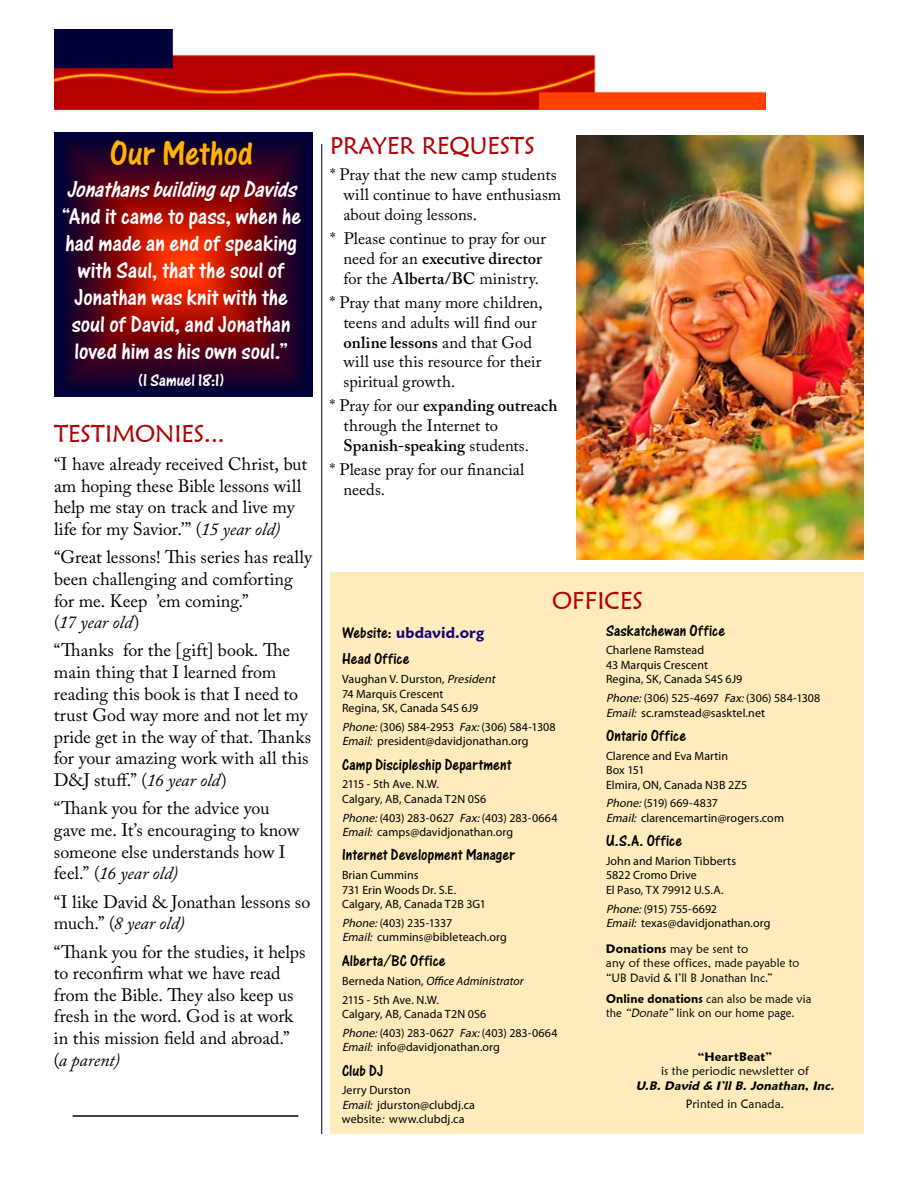
<style>
.page{position:relative;width:918px;height:1188px;background:#fff}
.page>*{position:absolute;margin:0;border:0;box-sizing:border-box;transform-origin:0 0}
.t1{font:36px "One Stroke Script Let Plain";letter-spacing:-.005em;color:#ffb300}
.t2{font:24px/27px "One Stroke Script Let Plain";color:#fff;text-align:center}
.t3{font:24px "Maiandra GD";color:#b10003}
.t4{font:italic 24px "One Stroke Script Let Plain";color:#fff}
.t5{font:18px/21.6px "Adobe Caslon Pro";color:#000}
.t6{font:18px "One Stroke Script Let Plain";color:#fff}
.t7{font:16.5px/19.8px "Adobe Caslon Pro";color:#000}
.t8{font:16.5px "One Stroke Script Let Plain";letter-spacing:.005em;color:#000}
.t9{font:600 15px "Maiandra GD";letter-spacing:.005em;color:#14007d}
.t10{font:12px/14.4px "Myriad Pro";letter-spacing:.005em;color:#000}
.t11{font:12px/14.4px "Maiandra GD";letter-spacing:.01em;color:#000}
.t12{font:12px/14.4px "Maiandra GD";letter-spacing:.01em;color:#000;scale:.95 1}
.t13{font:12px/18.9px "Myriad Pro";letter-spacing:-.015em;color:#000}
.t14{font:italic 600 12px "Maiandra GD";color:#000}
.t15{font:600 12px "Maiandra GD";letter-spacing:.015em;color:#000}
.s1{font-style:italic}
.s2{font-weight:600}
.s3{font-family:"One Stroke Script Let Plain";font-weight:400;font-size:16.5px;color:#000}
</style>
<div class="page">
<hr style="left:321px;top:144px;width:1px;height:990px;background:#000">
<img style="left:55px;top:30px;width:711px;height:80px">
<img style="left:54px;top:133px;width:258px;height:263px">
<div style="left:330px;top:572px;width:534px;height:562px;background:#ffebbc"></div>
<hr style="left:73px;top:1115px;width:225px;height:2px;background:#000">
<img style="left:576px;top:135px;width:288px;height:424px">
<h1 class="t1" style="left:110px;top:133px;width:145px">Our Method</h1>
<h2 class="t4" style="left:66px;top:175px;width:237px">JonathansbuildingupDavids</h2>
<h2 class="t2" style="left:61px;top:202px;width:242px">“And it came to pass, when he had made an end of speaking with Saul, that the soul of<br>Jonathan was knit with the soul of David, and Jonathan loved him as his own soul.”</h2>
<h3 class="t6" style="left:137px;top:369px;width:90px">(I Samuel 18:1)</h3>
<h2 class="t3" style="left:54px;top:419px;width:172px">TESTIMONIES...</h2>
<h3 class="t5" style="left:54px;top:453px;width:255px">“I have already received Christ, but am hoping these Bible lessons will help me stay on track and live my life for my Savior.’” (<span class="s1">15 year old)</span></h3>
<h3 class="t5" style="left:54px;top:546px;width:259px">“Great lessons! This series has really been challenging and comforting for me. Keep ’em coming.”<br>(<span class="s1">17 year old</span>)</h3>
<h3 class="t5" style="left:54px;top:639px;width:259px">“Thanks for the [gift] book. The main thing that I learned from reading this book is that I need to trust God way more and not let my pride get in the way of that. Thanks for your amazing work with all this<br>D&amp;J stuff.” (<span class="s1">16 year old</span>)</h3>
<h3 class="t5" style="left:54px;top:797px;width:247px">“Thank you for the advice you gave me. It’s encouraging to know someone else understands how I feel.” (<span class="s1">16 year old)</span></h3>
<h3 class="t5" style="left:54px;top:891px;width:258px">“I like David &amp; Jonathan lessons so much.” (<span class="s1">8 year old)</span></h3>
<h3 class="t5" style="left:54px;top:941px;width:253px">“Thank you for the studies, it helps to reconfirm what we have read from the Bible. They also keep us fresh in the word. God is at work in this mission field and abroad.” (<span class="s1">a parent)</span></h3>
<h2 class="t3" style="left:330px;top:131px;width:206px">PRAYER REQUESTS</h2>
<h3 class="t7" style="left:343px;top:165px;width:219px;text-indent:-13px">* Pray that the new camp students will continue to have enthusiasm about doing lessons.</h3>
<h3 class="t7" style="left:330px;top:228px;width:218px;text-align:center">* Please continue to pray for our need for an <span class="s2">executive director </span>for the <span class="s2">Alberta/BC</span> ministry.</h3>
<h3 class="t7" style="left:343px;top:292px;width:201px;text-indent:-13px">* Pray that many more children, teens and adults will find our <span class="s2">online lessons</span> and that God will use this resource for their spiritual growth.</h3>
<h3 class="t7" style="left:343px;top:396px;width:215px;text-indent:-13px">* Pray for our <span class="s2">expanding outreach </span>through the Internet to<br><span class="s2">Spanish-speaking</span> students.</h3>
<h3 class="t7" style="left:343px;top:460px;width:183px;text-indent:-13px">* Please pray for our financial needs.</h3>
<h2 class="t3" style="left:552px;top:586px;width:92px">OFFICES</h2>
<p class="t9" style="left:342px;top:623px;width:144px"><span class="s3">Website:</span> ubdavid.org</p>
<h3 class="t8" style="left:342px;top:649px;width:69px">Head Office</h3>
<p class="t10" style="left:342px;top:672px;width:158px">Vaughan V. Durston, <span class="s1">President<br></span>74 Marquis Crescent<br>Regina, SK, Canada S4S 6J9</p>
<p class="t10" style="left:342px;top:719px;width:215px"><span class="s1">Phone:</span>(306) 584-2953 <span class="s1">Fax:</span>(306) 584-1308<br><span class="s1">Email:</span> president@davidjonathan.org</p>
<h3 class="t8" style="left:342px;top:755px;width:171px">Camp Discipleship Department</h3>
<p class="t10" style="left:342px;top:777px;width:146px">2115 - 5th Ave. N.W.<br>Calgary, AB, Canada T2N 0S6</p>
<p class="t10" style="left:342px;top:810px;width:217px"><span class="s1">Phone:</span>(403) 283-0627 <span class="s1">Fax:</span>(403) 283-0664<br><span class="s1">Email:</span> camps@davidjonathan.org</p>
<h3 class="t8" style="left:342px;top:846px;width:174px">Internet Development Manager</h3>
<p class="t10" style="left:342px;top:868px;width:145px">Brian Cummins<br>731 Erin Woods Dr. S.E.<br>Calgary, AB, Canada T2B 3G1</p>
<p class="t10" style="left:342px;top:916px;width:166px"><span class="s1">Phone:</span>(403) 235-1337<br><span class="s1">Email:</span> cummins@bibleteach.org</p>
<h3 class="t8" style="left:342px;top:951px;width:105px">Alberta/BC Office</h3>
<p class="t13" style="left:342px;top:971px;width:183px">Berneda Nation, <span class="s1">Office Administrator<br></span>2115 - 5th Ave. N.W.</p>
<p class="t10" style="left:342px;top:1004px;width:217px;line-height:18.9px">Calgary, AB, Canada T2N 0S6<br><span class="s1">Phone:</span>(403) 283-0627 <span class="s1">Fax:</span>(403) 283-0664</p>
<p class="t10" style="left:342px;top:1040px;width:160px"><span class="s1">Email:</span> info@davidjonathan.org</p>
<h3 class="t8" style="left:342px;top:1061px;width:43px">Club DJ</h3>
<p class="t10" style="left:342px;top:1083px;width:135px">Jerry Durston<br><span class="s1">Email:</span> jdurston@clubdj.ca website<span class="s1">:</span> www.clubdj.ca</p>
<h3 class="t8" style="left:606px;top:621px;width:121px">Saskatchewan Office</h3>
<p class="t10" style="left:606px;top:643px;width:138px">Charlene Ramstead<br>43 Marquis Crescent<br>Regina, SK, Canada S4S 6J9</p>
<p class="t10" style="left:606px;top:691px;width:216px"><span class="s1">Phone:</span>(306) 525-4697 <span class="s1">Fax:</span>(306) 584-1308<br><span class="s1">Email:</span> sc.ramstead@sasktel.net</p>
<h3 class="t8" style="left:606px;top:726px;width:82px">Ontario Office</h3>
<p class="t10" style="left:606px;top:748px;width:143px">Clarence and Eva Martin<br>Box 151<br>Elmira, ON, Canada N3B 2Z5</p>
<p class="t10" style="left:606px;top:796px;width:180px"><span class="s1">Phone:</span>(519) 669-4837<br><span class="s1">Email:</span> clarencemartin@rogers.com</p>
<h3 class="t8" style="left:606px;top:831px;width:78px">U.S.A. Office</h3>
<p class="t10" style="left:606px;top:854px;width:132px">John and Marion Tibberts<br>5822 Cromo Drive<br>El Paso, TX 79912 U.S.A.</p>
<p class="t10" style="left:606px;top:901px;width:166px"><span class="s1">Phone:</span>(915) 755-6692<br><span class="s1">Email:</span> texas@davidjonathan.org</p>
<p class="t11" style="left:606px;top:941px;width:195px"><span class="s2">Donations</span> may be sent to<br>any of these offices, made payable to “UB David &amp; I’ll B Jonathan Inc.”</p>
<p class="t12" style="left:606px;top:991px;width:218px"><span class="s2">Online donations</span> can also be made via the <span class="s1">“Donate”</span> link on our home page.</p>
<p class="t15" style="left:698px;top:1049px;width:76px">“HeartBeat”</p>
<p class="t11" style="left:661px;top:1064px;width:149px">is the periodic newsletter of</p>
<p class="t14" style="left:636px;top:1078px;width:203px">U.B.David &amp; I’llB.Jonathan,Inc.</p>
<p class="t11" style="left:686px;top:1097px;width:100px">Printed in Canada.</p>
</div>
